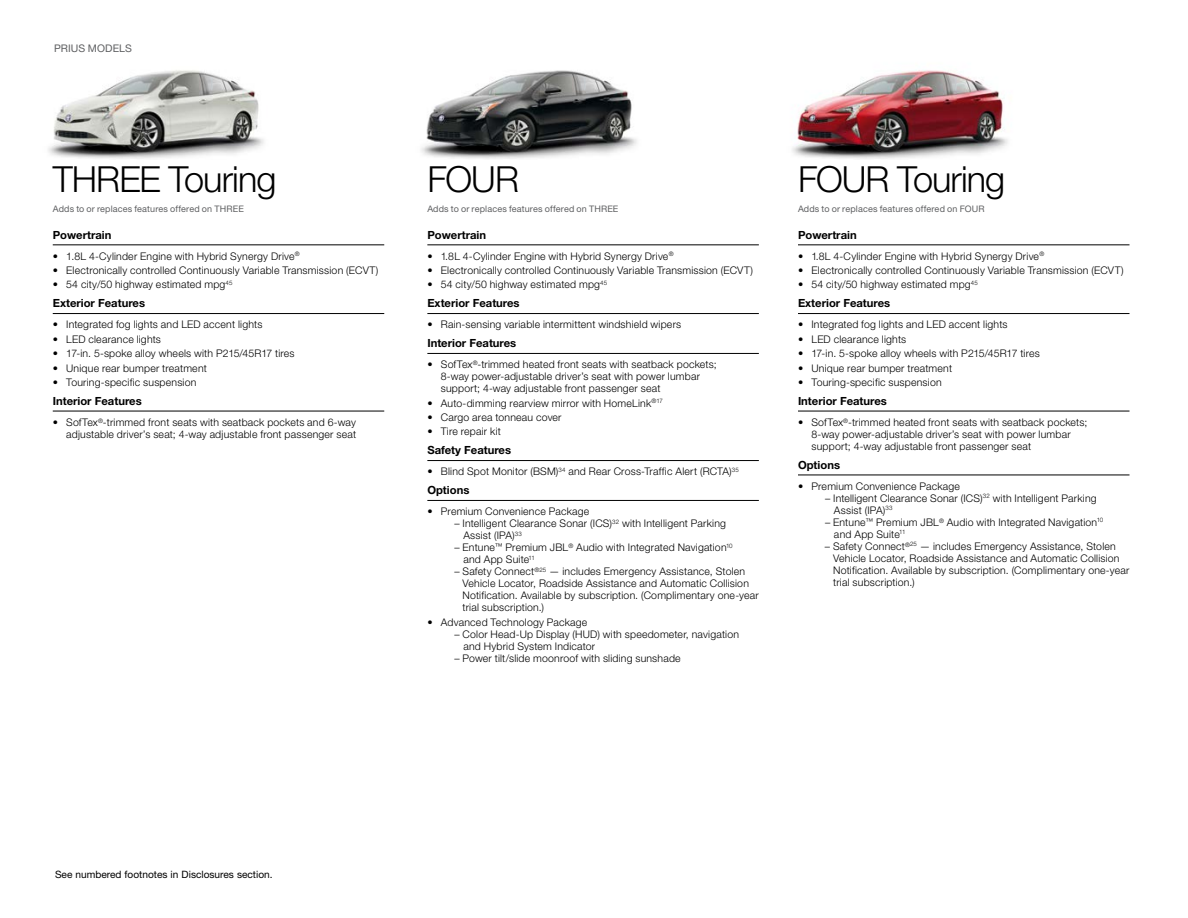
<style>
.page{position:relative;width:1188px;height:918px;background:#fff}
.page>*{position:absolute;margin:0;border:0;box-sizing:border-box;transform-origin:0 0}
.t1{font:300 36px "Helvetica Neue LT Std";letter-spacing:-.025em;color:#000}
.t2{font:700 11.25px "Helvetica Neue LT Std";color:#000}
.t3{font:300 10.5px/12px "Helvetica Neue LT Std";letter-spacing:.02em;color:#000}
.t4{font:10.5px "Helvetica Neue LT Std";letter-spacing:.01em;color:#5f6062}
.t5{font:10.2px "Helvetica Neue LT Std";color:#000}
.t6{font:9px "Helvetica Neue LT Std";letter-spacing:.02em;color:#5f6062}
</style>
<div class="page">
<img style="left:48px;top:70px;width:216px;height:89px">
<img style="left:421px;top:70px;width:216px;height:89px">
<img style="left:792px;top:70px;width:216px;height:89px">
<hr style="left:53px;top:245px;width:331px;height:1px;background:#000">
<hr style="left:53px;top:313px;width:331px;height:1px;background:#000">
<hr style="left:53px;top:411px;width:331px;height:1px;background:#000">
<hr style="left:798px;top:245px;width:332px;height:1px;background:#000">
<hr style="left:798px;top:313px;width:332px;height:1px;background:#000">
<hr style="left:798px;top:411px;width:332px;height:1px;background:#000">
<hr style="left:798px;top:475px;width:332px;height:1px;background:#000">
<hr style="left:427px;top:245px;width:332px;height:1px;background:#000">
<hr style="left:427px;top:313px;width:332px;height:1px;background:#000">
<hr style="left:427px;top:353px;width:332px;height:1px;background:#000">
<hr style="left:427px;top:460px;width:332px;height:1px;background:#000">
<hr style="left:427px;top:500px;width:332px;height:1px;background:#000">
<p class="t4" style="left:54px;top:43px;width:79px">PRIUS MODELS</p>
<h1 class="t1" style="left:53px;top:158px;width:225px">THREE Touring</h1>
<p class="t6" style="left:53px;top:203px;width:193px">Adds to or replaces features offered on THREE</p>
<p class="t2" style="left:53px;top:228px;width:60px">Powertrain</p>
<p class="t3" style="left:53px;top:250px;width:249px">• 1.8L 4-Cylinder Engine with Hybrid Synergy Drive<sup>®</sup></p>
<p class="t3" style="left:53px;top:264px;width:327px">• Electronically controlled Continuously Variable Transmission (ECVT)</p>
<p class="t3" style="left:53px;top:278px;width:181px">• 54 city/50 highway estimated mpg<sup>45</sup></p>
<p class="t2" style="left:53px;top:296px;width:94px">Exterior Features</p>
<p class="t3" style="left:53px;top:318px;width:211px">• Integrated fog lights and LED accent lights</p>
<p class="t3" style="left:53px;top:333px;width:110px">• LED clearance lights</p>
<p class="t3" style="left:53px;top:347px;width:243px">• 17-in. 5-spoke alloy wheels with P215/45R17 tires</p>
<p class="t3" style="left:53px;top:362px;width:156px">• Unique rear bumper treatment</p>
<p class="t3" style="left:53px;top:376px;width:145px">• Touring-specific suspension</p>
<p class="t2" style="left:53px;top:394px;width:90px">Interior Features</p>
<p class="t3" style="left:53px;top:416px;width:305px;text-align:right">• SofTex<sup>®</sup>-trimmed front seats with seatback pockets and 6-way adjustable driver’s seat; 4-way adjustable front passenger seat</p>
<h1 class="t1" style="left:427px;top:158px;width:93px">FOUR</h1>
<p class="t6" style="left:427px;top:203px;width:193px">Adds to or replaces features offered on THREE</p>
<p class="t2" style="left:427px;top:228px;width:60px">Powertrain</p>
<p class="t3" style="left:427px;top:250px;width:248px">• 1.8L 4-Cylinder Engine with Hybrid Synergy Drive<sup>®</sup></p>
<p class="t3" style="left:427px;top:264px;width:327px">• Electronically controlled Continuously Variable Transmission (ECVT)</p>
<p class="t3" style="left:427px;top:278px;width:181px">• 54 city/50 highway estimated mpg<sup>45</sup></p>
<p class="t2" style="left:427px;top:296px;width:94px">Exterior Features</p>
<p class="t3" style="left:427px;top:318px;width:255px">• Rain-sensing variable intermittent windshield wipers</p>
<p class="t2" style="left:427px;top:336px;width:90px">Interior Features</p>
<p class="t3" style="left:441px;top:358px;width:277px;text-indent:-14px">• SofTex<sup>®</sup>-trimmed heated front seats with seatback pockets;<br>8-way power-adjustable driver’s seat with power lumbar support; 4-way adjustable front passenger seat</p>
<p class="t3" style="left:427px;top:397px;width:237px">• Auto-dimming rearview mirror with HomeLink<sup>®17</sup></p>
<p class="t3" style="left:427px;top:411px;width:136px">• Cargo area tonneau cover</p>
<p class="t3" style="left:427px;top:425px;width:75px">• Tire repair kit</p>
<p class="t2" style="left:427px;top:443px;width:85px">Safety Features</p>
<p class="t3" style="left:427px;top:465px;width:313px">• Blind Spot Monitor (BSM)<sup>34</sup> and Rear Cross-Traffic Alert (RCTA)<sup>35</sup></p>
<p class="t2" style="left:427px;top:483px;width:44px">Options</p>
<p class="t3" style="left:427px;top:505px;width:163px">• Premium Convenience Package</p>
<p class="t3" style="left:463px;top:517px;width:264px;text-indent:-9px">– Intelligent Clearance Sonar (ICS)<sup>32</sup> with Intelligent Parking<br>Assist (IPA)<sup>33</sup></p>
<p class="t3" style="left:463px;top:541px;width:271px;text-indent:-9px">– Entune<sup>™</sup> Premium JBL<sup>®</sup> Audio with Integrated Navigation<sup>10 </sup>and App Suite<sup>11</sup></p>
<p class="t3" style="left:463px;top:565px;width:298px;text-indent:-8px">– Safety Connect<sup>®25</sup> — includes Emergency Assistance, Stolen Vehicle Locator, Roadside Assistance and Automatic Collision Notification. Available by subscription. (Complimentary one-year trial subscription.)</p>
<p class="t3" style="left:427px;top:616px;width:162px">• Advanced Technology Package</p>
<p class="t3" style="left:463px;top:628px;width:277px;text-indent:-9px">– Color Head-Up Display (HUD) with speedometer, navigation and Hybrid System Indicator</p>
<p class="t3" style="left:454px;top:652px;width:228px">– Power tilt/slide moonroof with sliding sunshade</p>
<h1 class="t1" style="left:798px;top:158px;width:209px">FOUR Touring</h1>
<p class="t6" style="left:798px;top:203px;width:188px">Adds to or replaces features offered on FOUR</p>
<p class="t2" style="left:798px;top:228px;width:60px">Powertrain</p>
<p class="t3" style="left:798px;top:250px;width:248px">• 1.8L 4-Cylinder Engine with Hybrid Synergy Drive<sup>®</sup></p>
<p class="t3" style="left:798px;top:264px;width:327px">• Electronically controlled Continuously Variable Transmission (ECVT)</p>
<p class="t3" style="left:798px;top:278px;width:181px">• 54 city/50 highway estimated mpg<sup>45</sup></p>
<p class="t2" style="left:798px;top:296px;width:94px">Exterior Features</p>
<p class="t3" style="left:798px;top:318px;width:211px">• Integrated fog lights and LED accent lights</p>
<p class="t3" style="left:798px;top:333px;width:110px">• LED clearance lights</p>
<p class="t3" style="left:798px;top:347px;width:243px">• 17-in. 5-spoke alloy wheels with P215/45R17 tires</p>
<p class="t3" style="left:798px;top:362px;width:156px">• Unique rear bumper treatment</p>
<p class="t3" style="left:798px;top:376px;width:145px">• Touring-specific suspension</p>
<p class="t2" style="left:798px;top:394px;width:90px">Interior Features</p>
<p class="t3" style="left:812px;top:416px;width:277px;text-indent:-14px">• SofTex<sup>®</sup>-trimmed heated front seats with seatback pockets;<br>8-way power-adjustable driver’s seat with power lumbar support; 4-way adjustable front passenger seat</p>
<p class="t2" style="left:798px;top:458px;width:44px">Options</p>
<p class="t3" style="left:798px;top:480px;width:163px">• Premium Convenience Package</p>
<p class="t3" style="left:834px;top:492px;width:264px;text-indent:-9px">– Intelligent Clearance Sonar (ICS)<sup>32</sup> with Intelligent Parking<br>Assist (IPA)<sup>33</sup></p>
<p class="t3" style="left:834px;top:516px;width:271px;text-indent:-9px">– Entune<sup>™</sup> Premium JBL<sup>®</sup> Audio with Integrated Navigation<sup>10 </sup>and App Suite<sup>11</sup></p>
<p class="t3" style="left:833px;top:540px;width:298px;text-indent:-8px">– Safety Connect<sup>®25</sup> — includes Emergency Assistance, Stolen Vehicle Locator, Roadside Assistance and Automatic Collision Notification. Available by subscription. (Complimentary one-year trial subscription.)</p>
<p class="t5" style="left:55px;top:868px;width:219px">See numbered footnotes in Disclosures section.</p>
</div>
